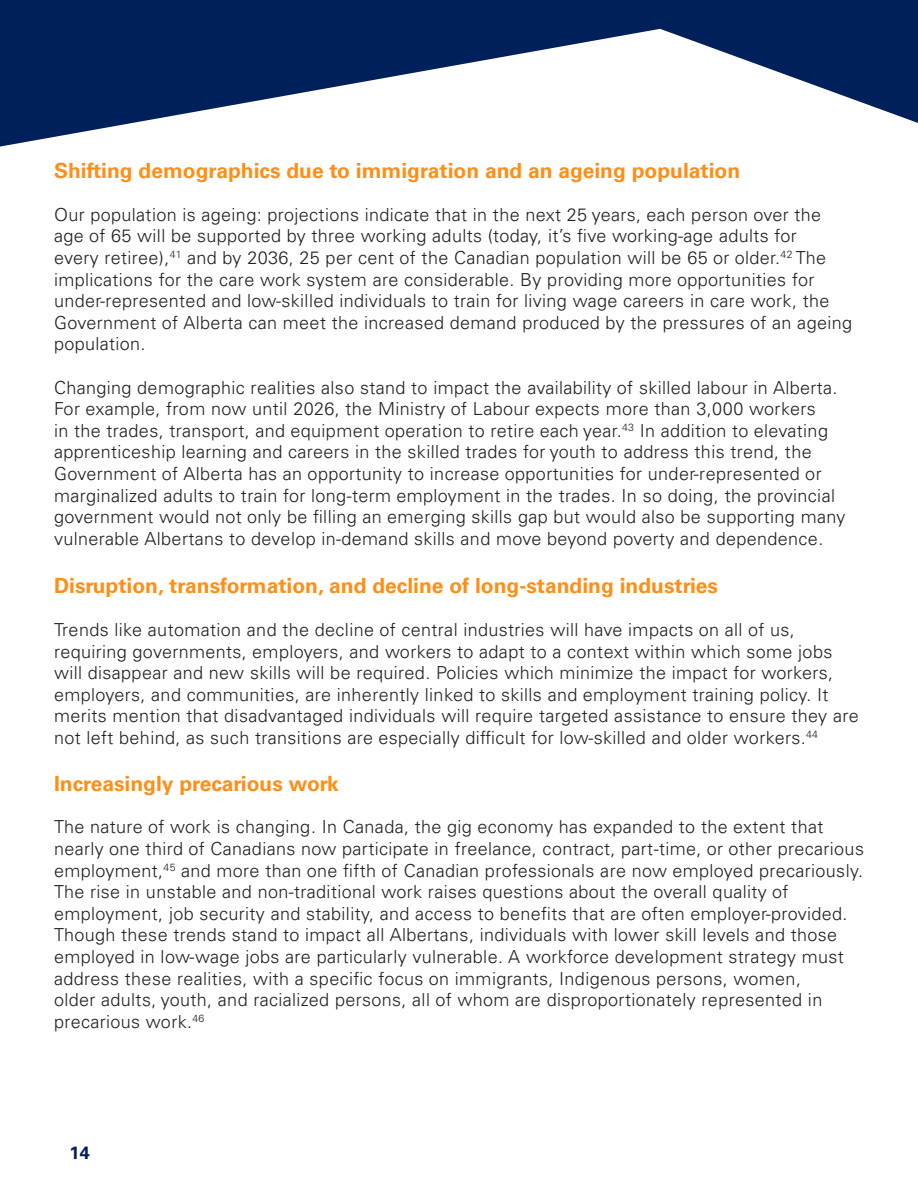
<style>
.page{position:relative;width:918px;height:1188px;background:#fff}
.page>*{position:absolute;margin:0;border:0;box-sizing:border-box;transform-origin:0 0}
.Heading_1{font:700 21px "Univers LT Pro 65";color:#ff8e16}
.t1{font:300 18px/21.6px "Univers LT Pro 45";letter-spacing:.02em;color:#231f20}
.t2{font:700 18px "Univers LT Pro 65";color:#00205b}
</style>
<div class="page">
<svg style="left:0;top:0;width:918px;height:147px;fill:#00205b"></svg>
<p class="Heading_1" style="left:54px;top:156px;width:688px">Shifting demographics due to immigration and an ageing population</p>
<p class="t1" style="left:54px;top:203px;width:800px">Our population is ageing: projections indicate that in the next 25 years, each person over the age of 65 will be supported by three working adults (today, it’s five working-age adults for<br>every retiree),<sup>41</sup> and by 2036, 25 per cent of the Canadian population will be 65 or older.<sup>42</sup> The implications for the care work system are considerable. By providing more opportunities for under-represented and low-skilled individuals to train for living wage careers in care work, the Government of Alberta can meet the increased demand produced by the pressures of an ageing population.</p>
<p class="t1" style="left:54px;top:376px;width:793px">Changing demographic realities also stand to impact the availability of skilled labour in Alberta.<br>For example, from now until 2026, the Ministry of Labour expects more than 3,000 workers<br>in the trades, transport, and equipment operation to retire each year.<sup>43</sup> In addition to elevating apprenticeship learning and careers in the skilled trades for youth to address this trend, the Government of Alberta has an opportunity to increase opportunities for under-represented or marginalized adults to train for long-term employment in the trades. In so doing, the provincial government would not only be filling an emerging skills gap but would also be supporting many vulnerable Albertans to develop in-demand skills and move beyond poverty and dependence.</p>
<p class="Heading_1" style="left:54px;top:571px;width:666px">Disruption, transformation, and decline of long-standing industries</p>
<p class="t1" style="left:54px;top:618px;width:806px">Trends like automation and the decline of central industries will have impacts on all of us, requiring governments, employers, and workers to adapt to a context within which some jobs will disappear and new skills will be required. Policies which minimize the impact for workers, employers, and communities, are inherently linked to skills and employment training policy. It merits mention that disadvantaged individuals will require targeted assistance to ensure they are not left behind, as such transitions are especially difficult for low-skilled and older workers.<sup>44</sup></p>
<p class="Heading_1" style="left:54px;top:769px;width:286px">Increasingly precarious work</p>
<p class="t1" style="left:54px;top:816px;width:812px">The nature of work is changing. In Canada, the gig economy has expanded to the extent that nearly one third of Canadians now participate in freelance, contract, part-time, or other precarious employment,<sup>45</sup> and more than one fifth of Canadian professionals are now employed precariously.<br>The rise in unstable and non-traditional work raises questions about the overall quality of employment, job security and stability, and access to benefits that are often employer-provided.<br>Though these trends stand to impact all Albertans, individuals with lower skill levels and those employed in low-wage jobs are particularly vulnerable. A workforce development strategy must address these realities, with a specific focus on immigrants, Indigenous persons, women,<br>older adults, youth, and racialized persons, all of whom are disproportionately represented in precarious work.<sup>46</sup></p>
<p class="t2" style="left:70px;top:1140px;width:22px">14</p>
</div>
